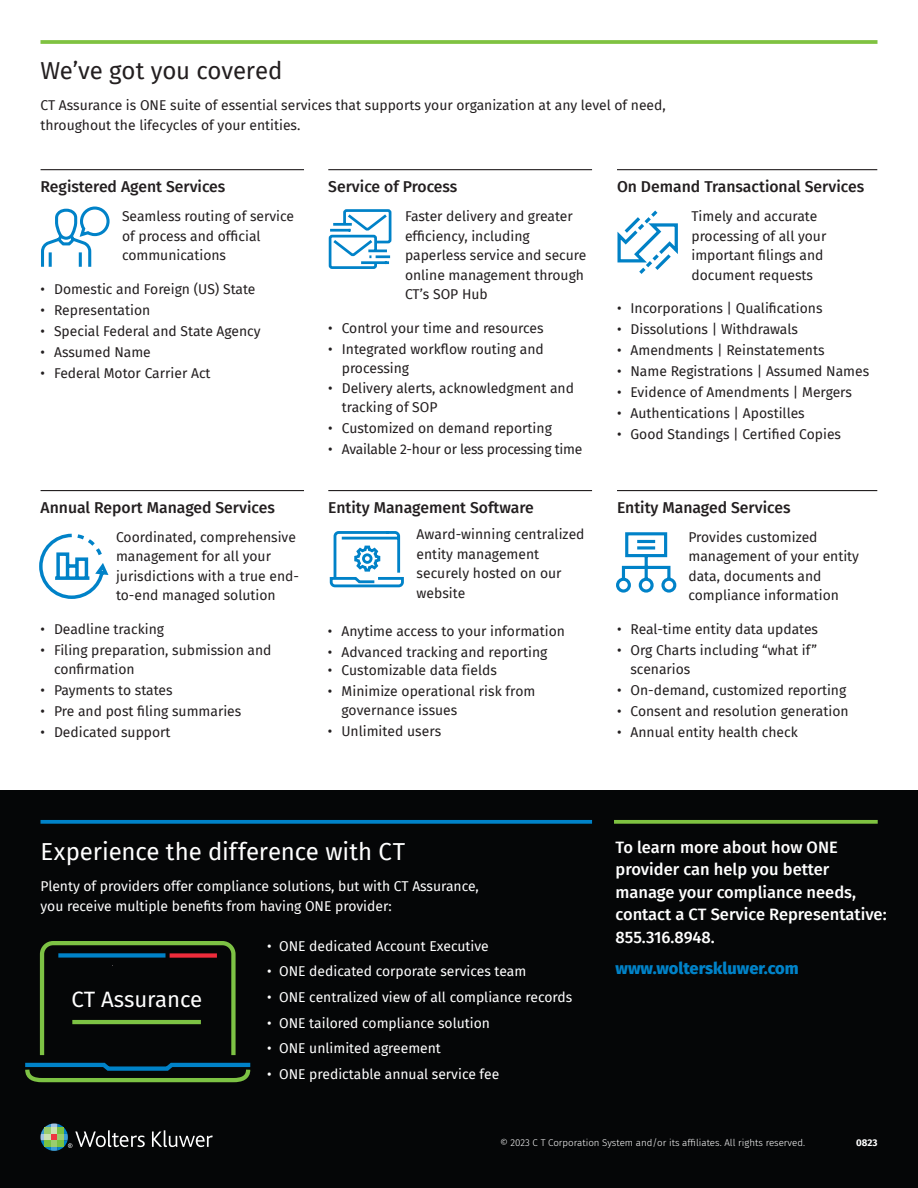
<style>
.page{position:relative;width:918px;height:1188px;background:#fff}
.page>*{position:absolute;margin:0;border:0;box-sizing:border-box;transform-origin:0 0}
.t1{font:24px "Fira Sans";letter-spacing:-.005em;color:#fff}
.t2{font:24px "Fira Sans";letter-spacing:-.01em;color:#231f20}
.t3{font:22.2px "Fira Sans";letter-spacing:-.005em;color:#fff}
.t4{font:500 16.5px/22.5px "Fira Sans";color:#fff}
.t5{font:800 16.5px "Fira Sans";color:#0082c8}
.t6{font:500 15.75px "Fira Sans";color:#231f20}
.t7{font:13.8px/19.5px "Fira Sans";color:#231f20}
.t8{font:13.8px/20.2px "Fira Sans";color:#fff}
.t9{font:13.8px "Fira Sans";letter-spacing:-.02em;color:#231f20}
.t10{font:300 9.75px "Fira Sans";color:#fff}
.t11{font:700 9.75px "Fira Sans";color:#fff}
</style>
<div class="page">
<div style="left:0;top:791px;width:918px;height:397px;background:#050607"></div>
<hr style="left:41px;top:169px;width:263px;height:1px;background:#231f20">
<hr style="left:41px;top:490px;width:263px;height:1px;background:#231f20">
<hr style="left:328px;top:169px;width:264px;height:1px;background:#231f20">
<hr style="left:328px;top:490px;width:264px;height:1px;background:#231f20">
<hr style="left:617px;top:169px;width:260px;height:1px;background:#231f20">
<hr style="left:617px;top:490px;width:260px;height:1px;background:#231f20">
<svg style="left:40px;top:40px;width:838px;height:4px;background:#86c54c"></svg>
<svg style="left:40px;top:820px;width:552px;height:4px;background:#0078b9"></svg>
<svg style="left:614px;top:820px;width:264px;height:4px"></svg>
<svg style="left:152px;top:1130px;width:61px;height:17px"></svg>
<svg style="left:40px;top:1123px;width:105px;height:28px"></svg>
<svg style="left:41px;top:207px;width:69px;height:60px"></svg>
<svg style="left:39px;top:534px;width:69px;height:65px"></svg>
<svg style="left:616px;top:532px;width:60px;height:61px"></svg>
<svg style="left:329px;top:209px;width:62px;height:60px"></svg>
<svg style="left:330px;top:531px;width:74px;height:56px"></svg>
<svg style="left:617px;top:211px;width:61px;height:63px"></svg>
<svg style="left:25px;top:941px;width:225px;height:141px"></svg>
<h1 class="t2" style="left:40px;top:53px;width:243px">We’ve got you covered</h1>
<p class="t7" style="left:40px;top:95px;width:627px;line-height:20.2px">CT Assurance is ONE suite of essential services that supports your organization at any level of need, throughout the lifecycles of your entities.</p>
<p class="t6" style="left:41px;top:174px;width:186px">Registered Agent Services</p>
<p class="t7" style="left:122px;top:206px;width:174px">Seamless routing of service of process and official communications</p>
<p class="t7" style="left:41px;top:279px;width:216px">• Domestic and Foreign (US) State</p>
<p class="t7" style="left:41px;top:300px;width:111px">• Representation</p>
<p class="t7" style="left:41px;top:321px;width:222px">• Special Federal and State Agency</p>
<p class="t7" style="left:41px;top:342px;width:112px">• Assumed Name</p>
<p class="t7" style="left:41px;top:363px;width:172px">• Federal Motor Carrier Act</p>
<p class="t6" style="left:41px;top:495px;width:236px">Annual Report Managed Services</p>
<p class="t7" style="left:116px;top:527px;width:185px">Coordinated, comprehensive management for all your jurisdictions with a true end&shy;to-end managed solution</p>
<p class="t7" style="left:41px;top:619px;width:125px">• Deadline tracking</p>
<p class="t7" style="left:54px;top:641px;width:219px;line-height:18.8px;text-indent:-14px">• Filing preparation, submission and confirmation</p>
<p class="t7" style="left:41px;top:680px;width:134px">• Payments to states</p>
<p class="t7" style="left:41px;top:701px;width:202px">• Pre and post filing summaries</p>
<p class="t7" style="left:41px;top:722px;width:132px">• Dedicated support</p>
<p class="t6" style="left:328px;top:174px;width:131px">Service of Process</p>
<p class="t7" style="left:405px;top:206px;width:183px">Faster delivery and greater efficiency, including paperless service and secure online management through<br>CT’s SOP Hub</p>
<p class="t7" style="left:328px;top:318px;width:217px">• Control your time and resources</p>
<p class="t7" style="left:342px;top:339px;width:203px;line-height:18.8px;text-indent:-14px">• Integrated workflow routing and processing</p>
<p class="t7" style="left:342px;top:379px;width:234px;line-height:18.8px;text-indent:-14px">• Delivery alerts, acknowledgment and tracking of SOP</p>
<p class="t7" style="left:328px;top:418px;width:225px">• Customized on demand reporting</p>
<p class="t9" style="left:328px;top:439px;width:256px">• Available 2-hour or less processing time</p>
<p class="t6" style="left:328px;top:495px;width:207px">Entity Management Software</p>
<p class="t7" style="left:417px;top:524px;width:169px">Award-winning centralized entity management securely hosted on our website</p>
<p class="t7" style="left:328px;top:621px;width:239px">• Anytime access to your information</p>
<p class="t7" style="left:328px;top:642px;width:221px">• Advanced tracking and reporting</p>
<p class="t7" style="left:328px;top:661px;width:171px">• Customizable data fields</p>
<p class="t7" style="left:341px;top:682px;width:196px;line-height:18.8px;text-indent:-14px">• Minimize operational risk from governance issues</p>
<p class="t7" style="left:328px;top:721px;width:115px">• Unlimited users</p>
<p class="t6" style="left:617px;top:174px;width:249px">On Demand Transactional Services</p>
<p class="t7" style="left:691px;top:206px;width:136px">Timely and accurate processing of all your important filings and document requests</p>
<p class="t7" style="left:617px;top:298px;width:207px">• Incorporations | Qualifications</p>
<p class="t7" style="left:617px;top:319px;width:182px">• Dissolutions | Withdrawals</p>
<p class="t7" style="left:617px;top:340px;width:209px">• Amendments | Reinstatements</p>
<p class="t7" style="left:617px;top:361px;width:254px">• Name Registrations | Assumed Names</p>
<p class="t7" style="left:617px;top:382px;width:236px">• Evidence of Amendments | Mergers</p>
<p class="t7" style="left:617px;top:403px;width:189px">• Authentications | Apostilles</p>
<p class="t7" style="left:617px;top:424px;width:226px">• Good Standings | Certified Copies</p>
<p class="t6" style="left:617px;top:495px;width:175px">Entity Managed Services</p>
<p class="t7" style="left:688px;top:527px;width:172px">Provides customized management of your entity data, documents and compliance information</p>
<p class="t7" style="left:617px;top:619px;width:203px">• Real-time entity data updates</p>
<p class="t7" style="left:631px;top:641px;width:188px;line-height:18.8px;text-indent:-14px">• Org Charts including “what if” scenarios</p>
<p class="t7" style="left:617px;top:680px;width:231px">• On-demand, customized reporting</p>
<p class="t7" style="left:617px;top:701px;width:233px">• Consent and resolution generation</p>
<p class="t7" style="left:617px;top:722px;width:182px">• Annual entity health check</p>
<h1 class="t1" style="left:40px;top:833px;width:366px">Experience the difference with CT</h1>
<p class="t8" style="left:40px;top:876px;width:440px">Plenty of providers offer compliance solutions, but with CT Assurance, you receive multiple benefits from having ONE provider:</p>
<p class="t8" style="left:267px;top:936px;width:223px">• ONE dedicated Account Executive</p>
<p class="t8" style="left:267px;top:961px;width:260px">• ONE dedicated corporate services team</p>
<p class="t8" style="left:267px;top:987px;width:306px">• ONE centralized view of all compliance records</p>
<p class="t8" style="left:267px;top:1012px;width:224px">• ONE tailored compliance solution</p>
<p class="t8" style="left:267px;top:1038px;width:175px">• ONE unlimited agreement</p>
<p class="t8" style="left:267px;top:1064px;width:233px">• ONE predictable annual service fee</p>
<h2 class="t3" style="left:72px;top:982px;width:132px">CT Assurance</h2>
<p class="t4" style="left:616px;top:835px;width:273px">To learn more about how ONE provider can help you better manage your compliance needs, contact a CT Service Representative:<br>855.316.8948.</p>
<p class="t5" style="left:616px;top:954px;width:185px">www.wolterskluwer.com</p>
<p class="t10" style="left:500px;top:1135px;width:307px">© 2023 C T Corporation System and/or its affiliates. All rights reserved.</p>
<p class="t11" style="left:856px;top:1134px;width:23px">0823</p>
</div>
